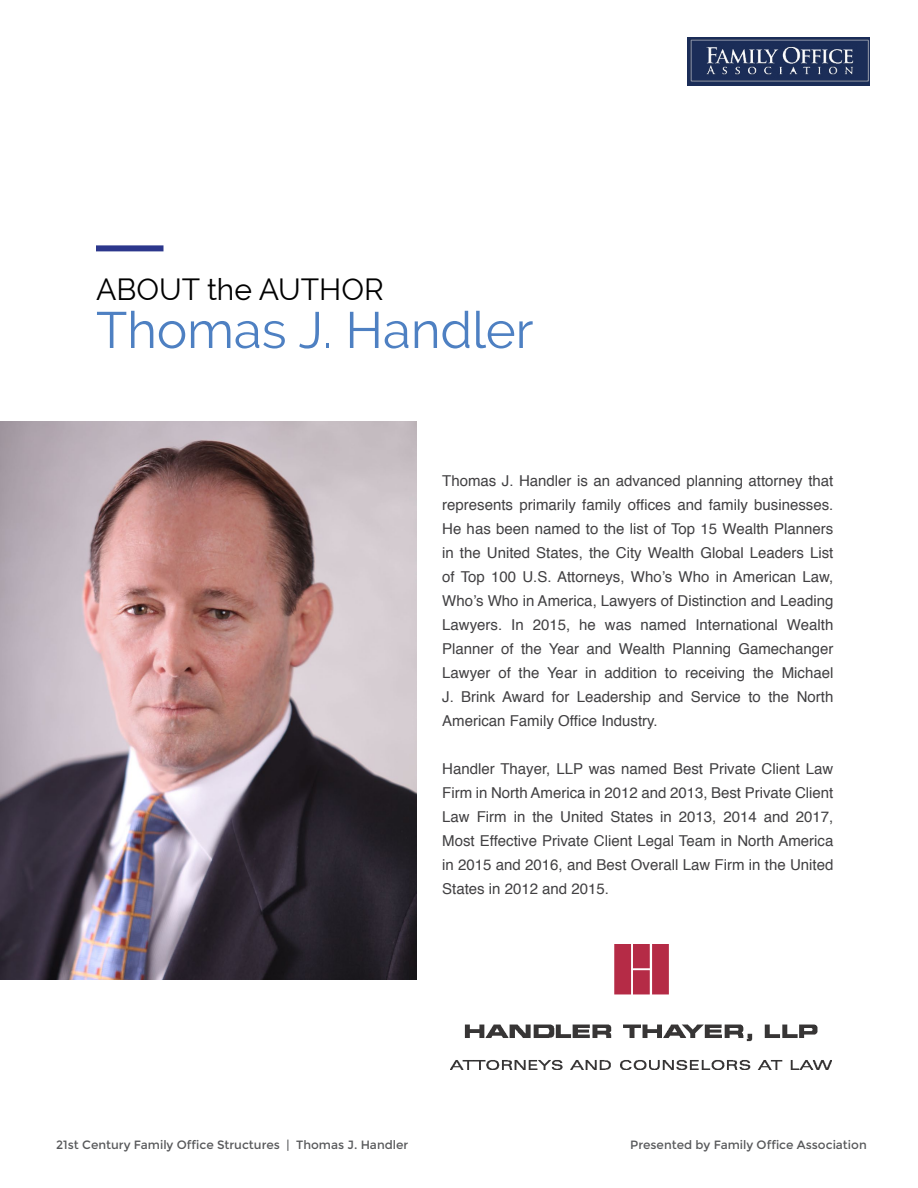
<style>
.page{position:relative;width:918px;height:1188px;background:#fff}
.page>*{position:absolute;margin:0;border:0;box-sizing:border-box;transform-origin:0 0}
.t1{font:51px "Raleway";color:#4e80c2}
.t2{font:30px "Raleway";color:#000}
.t3{font:15px/24px "Helvetica";color:#414042;text-align:justify}
.t4{font:12px "Montserrat";color:#58595b}
</style>
<div class="page">
<div style="left:96px;top:245px;width:68px;height:6px;background:#2c378c"></div>
<img style="left:0;top:421px;width:417px;height:558px">
<img style="left:450px;top:944px;width:381px;height:125px">
<div style="left:688px;top:37px;width:182px;height:49px;background:#1b2d58"></div>
<img style="left:690px;top:39px;width:179px;height:43px">
<h2 class="t2" style="left:96px;top:272px;width:289px">ABOUT the AUTHOR</h2>
<h1 class="t1" style="left:96px;top:300px;width:439px">Thomas J. Handler</h1>
<p class="t3" style="left:442px;top:469px;width:393px">Thomas J. Handler is an advanced planning attorney that represents primarily family offices and family businesses.<br>He has been named to the list of Top 15 Wealth Planners in the United States, the City Wealth Global Leaders List of Top 100 U.S. Attorneys, Who’s Who in American Law, Who’s Who in America, Lawyers of Distinction and Leading Lawyers. In 2015, he was named International Wealth Planner of the Year and Wealth Planning Gamechanger Lawyer of the Year in addition to receiving the Michael J. Brink Award for Leadership and Service to the North American Family Office Industry.</p>
<p class="t3" style="left:442px;top:757px;width:393px">Handler Thayer, LLP was named Best Private Client Law Firm in North America in 2012 and 2013, Best Private Client Law Firm in the United States in 2013, 2014 and 2017, Most Effective Private Client Legal Team in North America in 2015 and 2016, and Best Overall Law Firm in the United States in 2012 and 2015.</p>
<p class="t4" style="left:56px;top:1137px;width:354px">21st Century Family Office Structures | Thomas J. Handler</p>
<p class="t4" style="left:630px;top:1137px;width:238px">Presented by Family Office Association</p>
</div>
